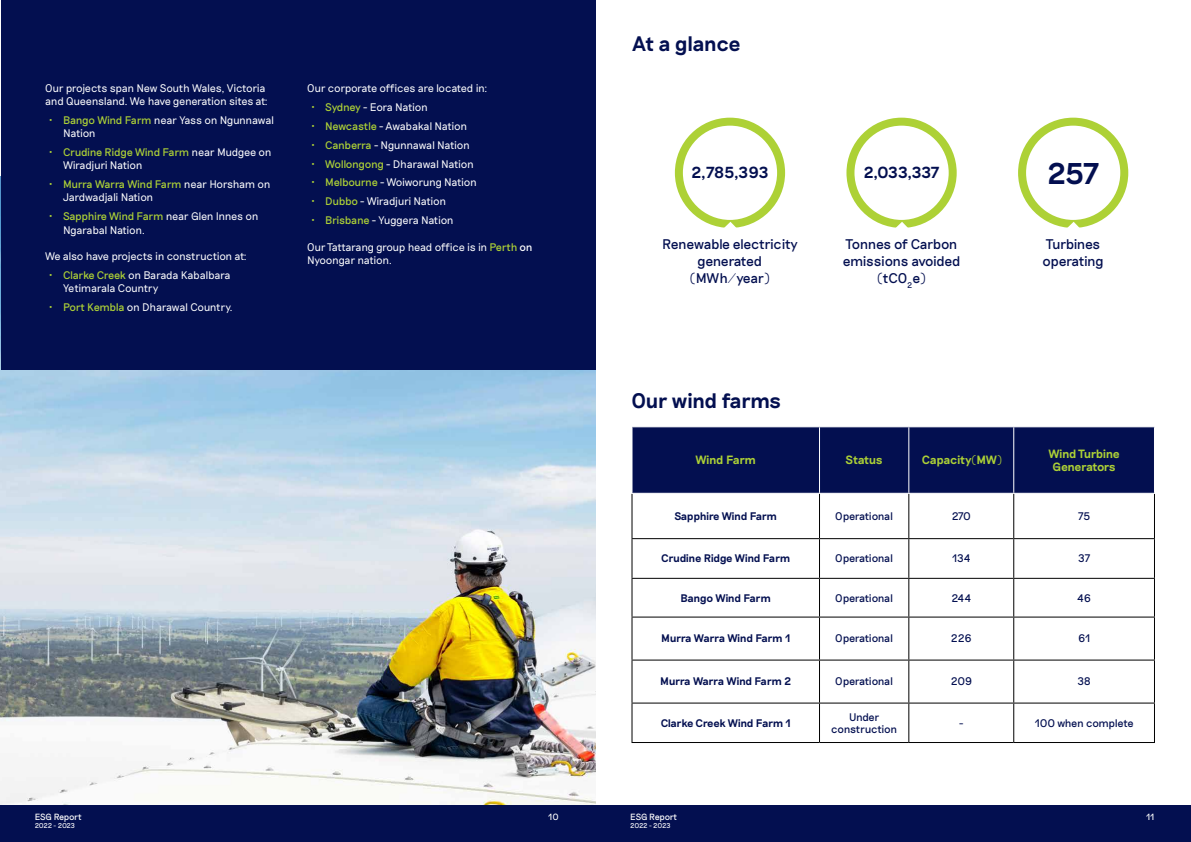
<style>
.page{position:relative;width:1191px;height:842px;background:#fff}
.page>*{position:absolute;margin:0;border:0;box-sizing:border-box;transform-origin:0 0}
.t1{font:600 30px "Riposte";color:#030f50}
.t2{font:600 21px "Riposte";letter-spacing:-.045em;color:#030f50}
.t3{font:600 16px "Riposte";letter-spacing:-.06em;color:#030f50}
.t4{font:14px/16.8px "Riposte";letter-spacing:-.03em;color:#030f50;text-align:center}
.t5{font:600 12px/13.2px "Riposte";letter-spacing:-.04em;color:#add136;text-align:center}
.t6{font:300 11px/13.2px "Riposte";letter-spacing:-.04em;color:#fff}
.t7{font:11px/12.1px "Riposte";letter-spacing:-.03em;color:#030f50;text-align:center}
.t8{font:600 11px "Riposte";letter-spacing:-.045em;color:#030f50}
.t9{font:9px "Riposte";letter-spacing:-.02em;color:#fff}
.t10{font:7px "Riposte";letter-spacing:-.04em;color:#fff}
.s1{font-weight:400;color:#add136}
.s2{font-weight:400}
</style>
<div class="page">
<div style="left:0;top:806px;width:595px;height:36px;background:#030f50"></div>
<div style="left:595px;top:806px;width:596px;height:36px;background:#030f50"></div>
<img style="left:0;top:370px;width:595px;height:435px">
<div style="left:0;top:1px;width:595px;height:369px;background:#030f50"></div>
<div style="left:632px;top:427px;width:522px;height:66px;background:#030f50"></div>
<hr style="left:631px;top:494px;width:1px;height:44px;background:#000">
<hr style="left:819px;top:494px;width:1px;height:44px;background:#000">
<hr style="left:908px;top:494px;width:1px;height:44px;background:#000">
<hr style="left:1013px;top:494px;width:1px;height:44px;background:#000">
<hr style="left:1154px;top:494px;width:1px;height:44px;background:#000">
<hr style="left:631px;top:538px;width:188px;height:1px;background:#000">
<hr style="left:631px;top:539px;width:1px;height:39px;background:#000">
<hr style="left:819px;top:538px;width:90px;height:1px;background:#000">
<hr style="left:819px;top:539px;width:1px;height:39px;background:#000">
<hr style="left:909px;top:538px;width:104px;height:1px;background:#000">
<hr style="left:908px;top:539px;width:1px;height:39px;background:#000">
<hr style="left:1013px;top:538px;width:142px;height:1px;background:#000">
<hr style="left:1013px;top:539px;width:1px;height:39px;background:#000">
<hr style="left:1154px;top:539px;width:1px;height:39px;background:#000">
<hr style="left:631px;top:578px;width:188px;height:1px;background:#000">
<hr style="left:631px;top:579px;width:1px;height:38px;background:#000">
<hr style="left:819px;top:578px;width:90px;height:1px;background:#000">
<hr style="left:819px;top:579px;width:1px;height:38px;background:#000">
<hr style="left:909px;top:578px;width:104px;height:1px;background:#000">
<hr style="left:908px;top:579px;width:1px;height:38px;background:#000">
<hr style="left:1013px;top:578px;width:142px;height:1px;background:#000">
<hr style="left:1013px;top:579px;width:1px;height:38px;background:#000">
<hr style="left:1154px;top:579px;width:1px;height:38px;background:#000">
<hr style="left:631px;top:617px;width:188px;height:1px;background:#000">
<hr style="left:631px;top:618px;width:1px;height:42px;background:#000">
<hr style="left:819px;top:617px;width:90px;height:1px;background:#000">
<hr style="left:819px;top:618px;width:1px;height:42px;background:#000">
<hr style="left:909px;top:617px;width:104px;height:1px;background:#000">
<hr style="left:908px;top:618px;width:1px;height:42px;background:#000">
<hr style="left:1013px;top:617px;width:142px;height:1px;background:#000">
<hr style="left:1013px;top:618px;width:1px;height:42px;background:#000">
<hr style="left:1154px;top:618px;width:1px;height:42px;background:#000">
<hr style="left:631px;top:660px;width:188px;height:1px;background:#000">
<hr style="left:631px;top:661px;width:1px;height:41px;background:#000">
<hr style="left:819px;top:660px;width:90px;height:1px;background:#000">
<hr style="left:819px;top:661px;width:1px;height:41px;background:#000">
<hr style="left:909px;top:660px;width:104px;height:1px;background:#000">
<hr style="left:908px;top:661px;width:1px;height:41px;background:#000">
<hr style="left:1013px;top:660px;width:142px;height:1px;background:#000">
<hr style="left:1013px;top:661px;width:1px;height:41px;background:#000">
<hr style="left:1154px;top:661px;width:1px;height:41px;background:#000">
<hr style="left:631px;top:702px;width:188px;height:1px;background:#000">
<hr style="left:631px;top:703px;width:1px;height:39px;background:#000">
<hr style="left:819px;top:702px;width:90px;height:1px;background:#000">
<hr style="left:819px;top:703px;width:1px;height:39px;background:#000">
<hr style="left:909px;top:702px;width:104px;height:1px;background:#000">
<hr style="left:908px;top:703px;width:1px;height:39px;background:#000">
<hr style="left:1013px;top:702px;width:142px;height:1px;background:#000">
<hr style="left:1013px;top:703px;width:1px;height:39px;background:#000">
<hr style="left:1154px;top:703px;width:1px;height:39px;background:#000">
<hr style="left:631px;top:742px;width:188px;height:1px;background:#000">
<hr style="left:819px;top:742px;width:90px;height:1px;background:#000">
<hr style="left:909px;top:742px;width:104px;height:1px;background:#000">
<hr style="left:1013px;top:742px;width:142px;height:1px;background:#000">
<hr style="left:819px;top:427px;width:1px;height:66px;background:#fff">
<hr style="left:908px;top:427px;width:1px;height:66px;background:#fff">
<hr style="left:1013px;top:427px;width:1px;height:66px;background:#fff">
<div style="left:913px;top:432px;width:98px;height:56px;background:#030f50"></div>
<div style="left:675px;top:118px;width:110px;height:110px;border:8px solid #add136;border-radius:50%"></div>
<svg style="left:705px;top:222px;width:50px;height:6px"></svg>
<div style="left:846px;top:118px;width:110px;height:110px;border:8px solid #add136;border-radius:50%"></div>
<svg style="left:877px;top:222px;width:50px;height:6px"></svg>
<div style="left:1018px;top:118px;width:110px;height:110px;border:8px solid #add136;border-radius:50%"></div>
<svg style="left:1048px;top:222px;width:50px;height:6px"></svg>
<p class="t6" style="left:45px;top:82px;width:224px">Our projects span New South Wales, Victoria and Queensland. We have generation sites at:</p>
<p class="t6" style="left:63px;top:114px;width:212px;text-indent:-14px"><span class="s1">• Bango Wind Farm</span> near Yass on Ngunnawal<br>Nation</p>
<p class="t6" style="left:63px;top:146px;width:210px;text-indent:-14px"><span class="s1">• Crudine Ridge Wind Farm</span> near Mudgee on<br>Wiradjuri Nation</p>
<p class="t6" style="left:63px;top:178px;width:209px;text-indent:-14px"><span class="s1">• Murra Warra Wind Farm</span> near Horsham on<br>Jardwadjali Nation</p>
<p class="t6" style="left:63px;top:210px;width:197px;text-indent:-14px"><span class="s1">• Sapphire Wind Farm</span> near Glen Innes on<br>Ngarabal Nation.</p>
<p class="t6" style="left:45px;top:250px;width:203px">We also have projects in construction at:</p>
<p class="t6" style="left:63px;top:269px;width:169px;text-indent:-14px"><span class="s1">• Clarke Creek</span> on Barada Kabalbara<br>Yetimarala Country</p>
<p class="t6" style="left:49px;top:301px;width:185px"><span class="s1">• Port Kembla</span> on Dharawal Country.</p>
<p class="t9" style="left:35px;top:811px;width:49px">ESG Report</p>
<p class="t10" style="left:35px;top:821px;width:42px">2022 - 2023</p>
<p class="t6" style="left:307px;top:82px;width:181px">Our corporate offices are located in:</p>
<p class="t6" style="left:311px;top:101px;width:118px"><span class="s1">• Sydney</span> <span class="s2">-</span> Eora Nation</p>
<p class="t6" style="left:311px;top:120px;width:158px"><span class="s1">• Newcastle</span> <span class="s2">-</span> Awabakal Nation</p>
<p class="t6" style="left:311px;top:138px;width:160px"><span class="s1">• Canberra</span> <span class="s2">-</span> Ngunnawal Nation</p>
<p class="t6" style="left:311px;top:157px;width:164px"><span class="s1">• Wollongong</span> <span class="s2">-</span> Dharawal Nation</p>
<p class="t6" style="left:311px;top:176px;width:167px"><span class="s1">• Melbourne</span> <span class="s2">-</span> Woiworung Nation</p>
<p class="t6" style="left:311px;top:195px;width:137px"><span class="s1">• Dubbo</span> <span class="s2">-</span> Wiradjuri Nation</p>
<p class="t6" style="left:311px;top:214px;width:144px"><span class="s1">• Brisbane</span> <span class="s2">-</span> Yuggera Nation</p>
<p class="t6" style="left:307px;top:240px;width:227px">Our Tattarang group head office is in <span class="s1">Perth</span> <span class="s2">on<br></span>Nyoongar nation.</p>
<h2 class="t2" style="left:632px;top:31px;width:110px">At a glance</h2>
<h3 class="t3" style="left:691px;top:163px;width:79px">2,785,393</h3>
<h3 class="t3" style="left:863px;top:163px;width:78px">2,033,337</h3>
<h1 class="t1" style="left:1047px;top:156px;width:54px">257</h1>
<p class="t4" style="left:662px;top:237px;width:137px">Renewable electricity generated (MWh/year)</p>
<p class="t4" style="left:842px;top:237px;width:119px">Tonnes of Carbon emissions avoided (tCO<sub>2</sub>e)</p>
<p class="t4" style="left:1042px;top:237px;width:63px;text-align:left">Turbines operating</p>
<h2 class="t2" style="left:631px;top:388px;width:151px">Our wind farms</h2>
<p class="t5" style="left:695px;top:454px;width:62px">Wind Farm</p>
<p class="t5" style="left:845px;top:454px;width:39px">Status</p>
<p class="t5" style="left:921px;top:454px;width:82px">Capacity(MW)</p>
<p class="t5" style="left:1048px;top:447px;width:73px">Wind Turbine<br>Generators</p>
<p class="t8" style="left:674px;top:510px;width:104px">Sapphire Wind Farm</p>
<p class="t7" style="left:835px;top:510px;width:59px">Operational</p>
<p class="t7" style="left:951px;top:510px;width:21px">270</p>
<p class="t7" style="left:1077px;top:510px;width:14px">75</p>
<p class="t8" style="left:661px;top:552px;width:131px">Crudine Ridge Wind Farm</p>
<p class="t7" style="left:835px;top:553px;width:59px">Operational</p>
<p class="t7" style="left:952px;top:553px;width:20px">134</p>
<p class="t7" style="left:1078px;top:553px;width:14px">37</p>
<p class="t8" style="left:680px;top:591px;width:92px">Bango Wind Farm</p>
<p class="t7" style="left:835px;top:592px;width:59px">Operational</p>
<p class="t7" style="left:951px;top:592px;width:21px">244</p>
<p class="t7" style="left:1077px;top:592px;width:15px">46</p>
<p class="t8" style="left:661px;top:632px;width:131px">Murra Warra Wind Farm 1</p>
<p class="t7" style="left:835px;top:633px;width:59px">Operational</p>
<p class="t7" style="left:951px;top:633px;width:22px">226</p>
<p class="t7" style="left:1078px;top:633px;width:13px">61</p>
<p class="t8" style="left:660px;top:675px;width:133px">Murra Warra Wind Farm 2</p>
<p class="t7" style="left:835px;top:676px;width:59px">Operational</p>
<p class="t7" style="left:950px;top:676px;width:23px">209</p>
<p class="t7" style="left:1077px;top:676px;width:16px">38</p>
<p class="t8" style="left:660px;top:716px;width:132px">Clarke Creek Wind Farm 1</p>
<p class="t7" style="left:831px;top:711px;width:67px">Under construction</p>
<p class="t7" style="left:959px;top:717px;width:6px">-</p>
<p class="t7" style="left:1034px;top:717px;width:100px">100 when complete</p>
<p class="t9" style="left:548px;top:811px;width:12px">10</p>
<p class="t9" style="left:1146px;top:811px;width:9px">11</p>
<p class="t9" style="left:630px;top:811px;width:49px">ESG Report</p>
<p class="t10" style="left:630px;top:821px;width:42px">2022 - 2023</p>
</div>
